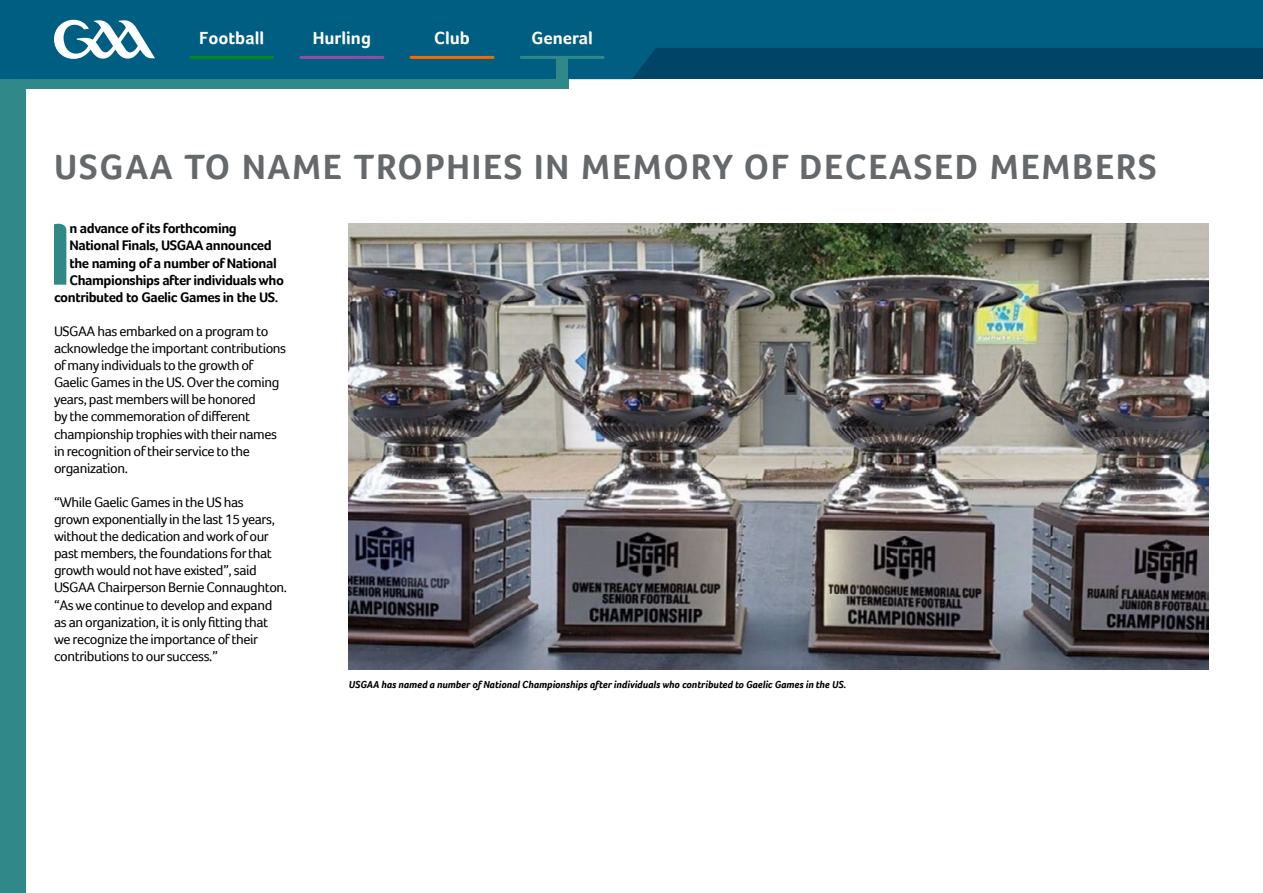
<style>
.page{position:relative;width:1263px;height:893px;background:#fff}
.page>*{position:absolute;margin:0;border:0;box-sizing:border-box;transform-origin:0 0}
.t1{font:700 90.3px "Foco";color:#318889}
.t2{font:700 36px "Foco";letter-spacing:.05em;color:#65696b}
.t3{font:700 18px "Foco";color:#fff}
.t4{font:14.25px/17.1px "Foco";letter-spacing:-.03em;color:#000}
.t5{font:700 14.25px "Foco";letter-spacing:-.03em;color:#000}
.t6{font:italic 700 10.5px "Foco";color:#000}
</style>
<div class="page">
<svg style="left:0;top:0;width:1263px;height:79px;background:#00587c"></svg>
<hr style="left:191px;top:56px;width:82px;height:3px;background:#018b1c">
<hr style="left:301px;top:56px;width:82px;height:3px;background:#8b52a1">
<hr style="left:411px;top:56px;width:82px;height:3px;background:#f60">
<hr style="left:521px;top:56px;width:82px;height:3px;background:#318889">
<div style="left:556px;top:57px;width:12px;height:22px;background:#318889"></div>
<div style="left:0;top:79px;width:568px;height:10px;background:#318889"></div>
<div style="left:0;top:87px;width:26px;height:806px;background:#318889"></div>
<svg style="left:54px;top:20px;width:101px;height:39px"></svg>
<img style="left:349px;top:223px;width:860px;height:447px">
<p class="t3" style="left:199px;top:27px;width:66px">Football</p>
<p class="t3" style="left:313px;top:27px;width:60px">Hurling</p>
<p class="t3" style="left:434px;top:27px;width:37px">Club</p>
<p class="t3" style="left:531px;top:27px;width:63px">General</p>
<h2 class="t2" style="left:54px;top:146px;width:1104px">USGAA TO NAME TROPHIES IN MEMORY OF DECEASED MEMBERS</h2>
<h1 class="t1" style="left:48px;top:201px;width:25px">I</h1>
<p class="t5" style="left:69px;top:220px;width:169px">n advance of its forthcoming</p>
<p class="t5" style="left:69px;top:237px;width:204px">National Finals, USGAA announced</p>
<p class="t5" style="left:69px;top:254px;width:209px">the naming of a number of National</p>
<p class="t5" style="left:69px;top:271px;width:216px">Championships after individuals who</p>
<p class="t5" style="left:54px;top:289px;width:226px">contributed to Gaelic Games in the US.</p>
<p class="t4" style="left:54px;top:322px;width:234px">USGAA has embarked on a program to acknowledge the important contributions of many individuals to the growth of Gaelic Games in the US. Over the coming years, past members will be honored<br>by the commemoration of different championship trophies with their names in recognition of their service to the organization.</p>
<p class="t4" style="left:54px;top:493px;width:235px">“While Gaelic Games in the US has<br>grown exponentially in the last 15 years, without the dedication and work of our past members, the foundations for that growth would not have existed”, said USGAA Chairperson Bernie Connaughton. “As we continue to develop and expand as an organization, it is only fitting that we recognize the importance of their contributions to our success.”</p>
<p class="t6" style="left:349px;top:678px;width:499px">USGAA has named a number of National Championships after individuals who contributed to Gaelic Games in the US.</p>
</div>
